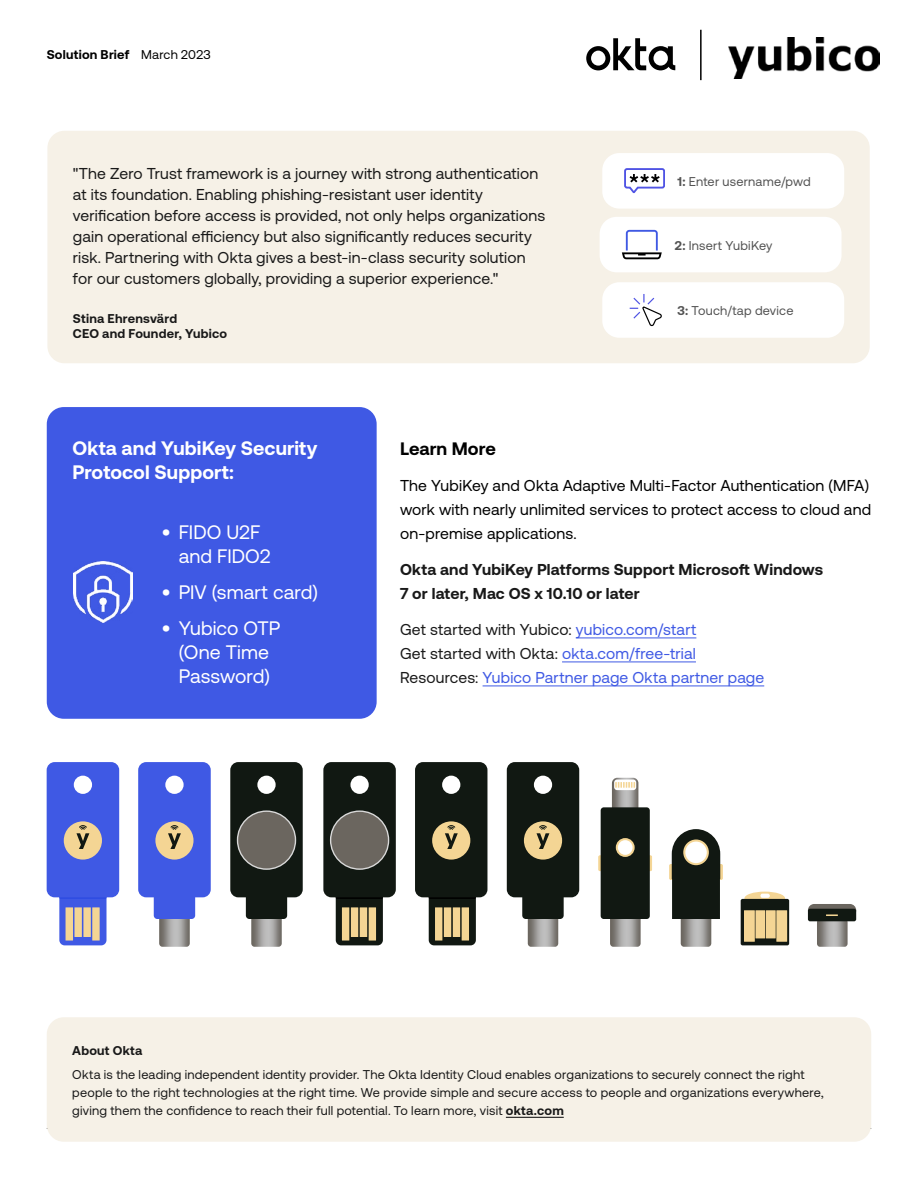
<style>
.page{position:relative;width:918px;height:1188px;background:#fff}
.page>*{position:absolute;margin:0;border:0;box-sizing:border-box;transform-origin:0 0}
.t1{font:19.5px/24px "Aeonik";letter-spacing:.005em;color:#fff}
.t2{font:700 19.5px/24px "Aeonik";letter-spacing:.005em;color:#fff}
.t3{font:700 18px "Aeonik";color:#000}
.t4{font:15.75px/21px "Aeonik";letter-spacing:.01em;color:#191919}
.t5{font:15.75px/24px "Aeonik";letter-spacing:.01em;color:#000}
.t6{font:15.75px/24px "Aeonik";letter-spacing:.01em;color:#3f59e4}
.t7{font:700 15.75px/24px "Aeonik";letter-spacing:.01em;color:#191919}
.t8{font:12.75px/18px "Aeonik";letter-spacing:.02em;color:#191919}
.t9{font:12.75px "Aeonik";letter-spacing:.02em;color:#535353}
.t10{font:700 12.75px/15px "Aeonik";letter-spacing:.02em;color:#191919}
.t11{font:700 12.75px "Aeonik";letter-spacing:.015em;color:#000}
.s1{font-weight:400}
.s2{font-weight:700}
.s3{color:#191919}
</style>
<div class="page">
<div style="left:47px;top:407px;width:330px;height:312px;background:#3f59e4;border-radius:17px"></div>
<hr style="left:576px;top:637px;width:120px;height:1px;background:#3f59e4">
<hr style="left:562px;top:661px;width:134px;height:1px;background:#3f59e4">
<hr style="left:483px;top:685px;width:281px;height:1px;background:#3f59e4">
<img style="left:73px;top:561px;width:59px;height:62px">
<svg style="left:429px;top:887px;width:47px;height:58px"></svg>
<div style="left:435px;top:907px;width:7px;height:34px;background:#f4d594"></div>
<div style="left:462px;top:907px;width:7px;height:34px;background:#f4d594"></div>
<div style="left:453px;top:907px;width:7px;height:30px;background:#f4d594"></div>
<div style="left:444px;top:907px;width:7px;height:30px;background:#f4d594"></div>
<div style="left:429px;top:887px;width:47px;height:12px;background:#060806"></div>
<div style="left:59px;top:887px;width:48px;height:58px;background:#3f59e4;border-radius:5px"></div>
<div style="left:66px;top:907px;width:7px;height:34px;background:#f4d594"></div>
<div style="left:92px;top:907px;width:8px;height:34px;background:#f4d594"></div>
<div style="left:83px;top:907px;width:8px;height:30px;background:#f4d594"></div>
<div style="left:74px;top:907px;width:8px;height:30px;background:#f4d594"></div>
<div style="left:59px;top:887px;width:48px;height:12px;background:#2e4ce2"></div>
<svg style="left:47px;top:762px;width:72px;height:135px;background:#576ad9"></svg>
<svg style="left:159px;top:919px;width:31px;height:28px"></svg>
<svg style="left:138px;top:762px;width:73px;height:135px;background:#596cd9"></svg>
<div style="left:154px;top:887px;width:41px;height:32px;background:#3f59e4;border-radius:4px"></div>
<svg style="left:230px;top:762px;width:73px;height:135px;background:#212722"></svg>
<svg style="left:251px;top:919px;width:31px;height:28px"></svg>
<div style="left:246px;top:887px;width:41px;height:32px;background:#111812;border-radius:4px"></div>
<div style="left:238px;top:811px;width:58px;height:58px;background:#6b665f;border-radius:50%"></div>
<div style="left:237px;top:810px;width:59px;height:60px;border:1px solid #d9d9d9;border-radius:50%"></div>
<svg style="left:336px;top:887px;width:47px;height:58px"></svg>
<div style="left:342px;top:907px;width:7px;height:34px;background:#f4d594"></div>
<div style="left:369px;top:907px;width:7px;height:34px;background:#f4d594"></div>
<div style="left:360px;top:907px;width:7px;height:30px;background:#f4d594"></div>
<div style="left:351px;top:907px;width:7px;height:30px;background:#f4d594"></div>
<div style="left:336px;top:887px;width:47px;height:12px;background:#060806"></div>
<svg style="left:323px;top:762px;width:73px;height:135px;background:#202621"></svg>
<div style="left:331px;top:811px;width:58px;height:58px;background:#6b665f;border-radius:50%"></div>
<div style="left:330px;top:810px;width:59px;height:60px;border:1px solid #d9d9d9;border-radius:50%"></div>
<svg style="left:415px;top:762px;width:72px;height:135px;background:#313327"></svg>
<svg style="left:507px;top:762px;width:72px;height:135px;background:#323428"></svg>
<svg style="left:528px;top:919px;width:30px;height:28px"></svg>
<div style="left:599px;top:856px;width:6px;height:15px;background:#a79568"></div>
<div style="left:598px;top:855px;width:8px;height:16px;border:1px solid #f4d594"></div>
<div style="left:644px;top:855px;width:8px;height:16px;border:1px solid #f4d594"></div>
<div style="left:522px;top:887px;width:42px;height:32px;background:#111812;border-radius:4px"></div>
<svg style="left:601px;top:778px;width:49px;height:169px"></svg>
<div style="left:617px;top:839px;width:17px;height:17px;background:#fff;border-radius:50%"></div>
<div style="left:616px;top:838px;width:19px;height:19px;border:2px solid #f4d594;border-radius:50%"></div>
<div style="left:669px;top:864px;width:8px;height:16px;background:#c1aa76;border:1px solid #f4d594"></div>
<div style="left:716px;top:865px;width:6px;height:14px;background:#baa472"></div>
<div style="left:715px;top:864px;width:8px;height:16px;border:1px solid #f4d594"></div>
<svg style="left:744px;top:892px;width:41px;height:7px"></svg>
<svg style="left:672px;top:829px;width:48px;height:118px;background:#4b4f4a"></svg>
<div style="left:741px;top:899px;width:48px;height:46px;background:#111812;border-radius:2px"></div>
<div style="left:684px;top:841px;width:24px;height:23px;background:#fff;border-radius:50%"></div>
<div style="left:683px;top:840px;width:26px;height:25px;border:2px solid #f4d594;border-radius:50%"></div>
<svg style="left:808px;top:904px;width:48px;height:13px"></svg>
<div style="left:744px;top:910px;width:11px;height:32px;background:#f4d594"></div>
<div style="left:776px;top:910px;width:11px;height:32px;background:#f4d594"></div>
<div style="left:766px;top:910px;width:10px;height:28px;background:#f4d594"></div>
<div style="left:755px;top:910px;width:10px;height:28px;background:#f4d594"></div>
<div style="left:808px;top:909px;width:48px;height:12px;background:#111812;border-radius:2px"></div>
<svg style="left:817px;top:914px;width:31px;height:33px"></svg>
<div style="left:47px;top:1017px;width:824px;height:125px;background:#f6f1e7;border-radius:17px"></div>
<hr style="left:506px;top:1117px;width:58px;height:1px;background:#191919">
<div style="left:47px;top:131px;width:823px;height:232px;background:#f6f1e7;border-radius:17px"></div>
<div style="left:602px;top:153px;width:242px;height:56px;background:#fff;border-radius:17px"></div>
<svg style="left:624px;top:168px;width:41px;height:26px"></svg>
<div style="left:600px;top:217px;width:242px;height:55px;background:#fff;border-radius:17px"></div>
<svg style="left:622px;top:230px;width:40px;height:29px"></svg>
<div style="left:602px;top:282px;width:242px;height:56px;background:#fff;border-radius:17px"></div>
<svg style="left:630px;top:294px;width:32px;height:32px"></svg>
<img style="left:729px;top:38px;width:151px;height:40px">
<hr style="left:700px;top:30px;width:2px;height:50px;background:#000">
<svg style="left:586px;top:38px;width:89px;height:32px"></svg>
<p class="t11" style="left:47px;top:47px;width:165px">Solution Brief <span class="s1">March 2023</span></p>
<p class="t4" style="left:73px;top:163px;width:474px">"The Zero Trust framework is a journey with strong authentication at its foundation. Enabling phishing-resistant user identity verification before access is provided, not only helps organizations gain operational efficiency but also significantly reduces security risk. Partnering with Okta gives a best-in-class security solution for our customers globally, providing a superior experience."</p>
<p class="t10" style="left:73px;top:311px;width:156px">Stina Ehrensvärd<br>CEO and Founder, Yubico</p>
<p class="t9" style="left:678px;top:175px;width:135px"><span class="s2">1:</span> Enter username/pwd</p>
<p class="t9" style="left:675px;top:238px;width:99px"><span class="s2">2:</span> Insert YubiKey</p>
<p class="t9" style="left:678px;top:304px;width:117px"><span class="s2">3:</span> Touch/tap device</p>
<p class="t2" style="left:72px;top:436px;width:246px">Okta and YubiKey Security<br>Protocol Support:</p>
<p class="t1" style="left:179px;top:520px;width:93px;text-indent:-17px"><span class="s2">•</span> FIDO U2F and FIDO2</p>
<p class="t1" style="left:162px;top:580px;width:158px"><span class="s2">•</span> PIV (smart card)</p>
<p class="t1" style="left:162px;top:616px;width:120px;text-align:center"><span class="s2">•</span> Yubico OTP (One Time<br>Password)</p>
<p class="t3" style="left:400px;top:438px;width:97px">Learn More</p>
<p class="t5" style="left:400px;top:473px;width:473px">The YubiKey and Okta Adaptive Multi-Factor Authentication (MFA) work with nearly unlimited services to protect access to cloud and on-premise applications.</p>
<p class="t7" style="left:400px;top:557px;width:425px">Okta and YubiKey Platforms Support Microsoft Windows<br>7 or later, Mac OS x 10.10 or later</p>
<p class="t6" style="left:400px;top:617px;width:366px"><span class="s3">Get started with Yubico:</span> yubico.com/start<br><span class="s3">Get started with Okta:</span> okta.com/free-trial<br><span class="s3">Resources:</span> Yubico Partner page Okta partner page</p>
<p class="t10" style="left:72px;top:1043px;width:72px">About Okta</p>
<p class="t8" style="left:72px;top:1065px;width:753px">Okta is the leading independent identity provider. The Okta Identity Cloud enables organizations to securely connect the right people to the right technologies at the right time. We provide simple and secure access to people and organizations everywhere, giving them the confidence to reach their full potential. To learn more, visit <span class="s2">okta.com</span></p>
</div>
